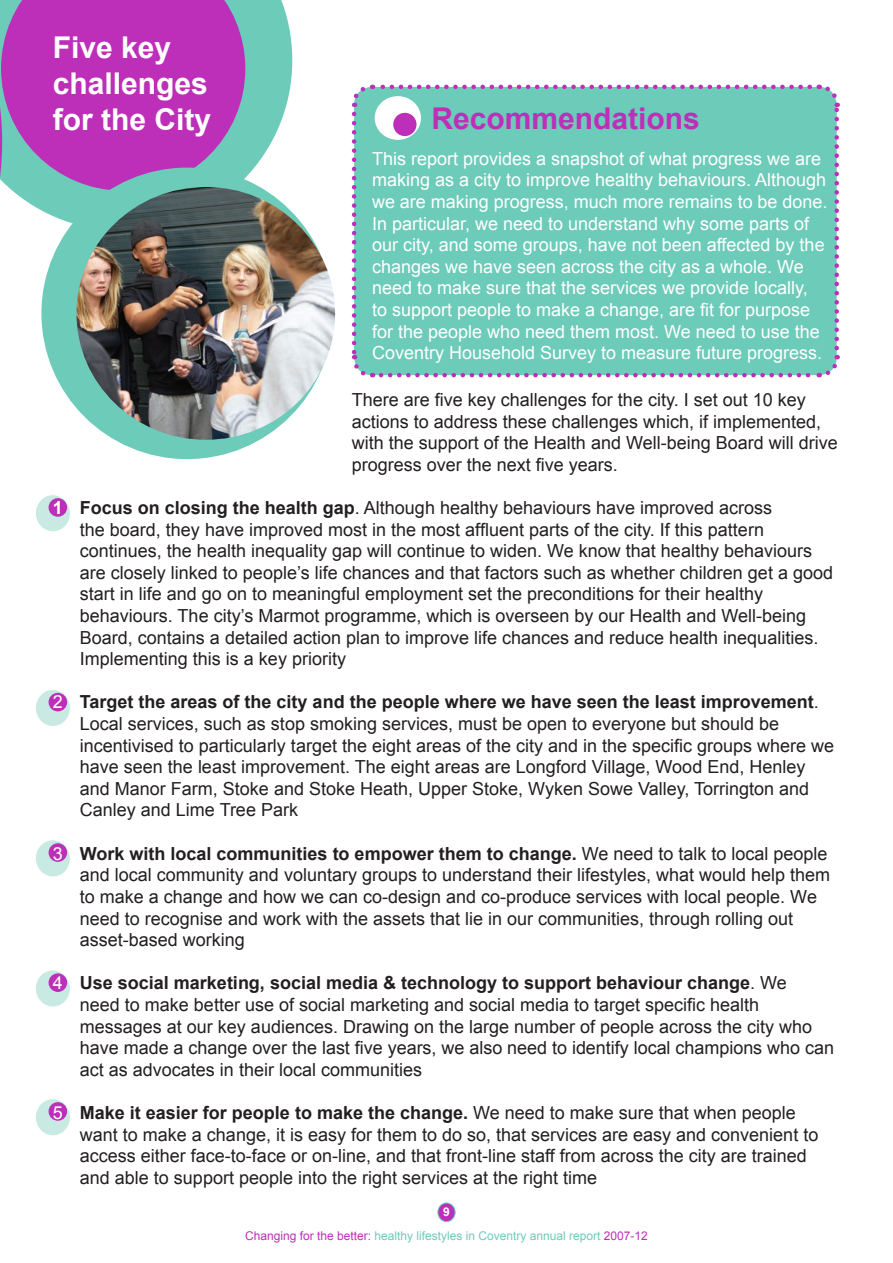
<style>
.page{position:relative;width:893px;height:1263px;background:#fff}
.page>*{position:absolute;margin:0;border:0;box-sizing:border-box;transform-origin:0 0}
.t1{font:700 30px/36px "Arial";color:#fff}
.t2{font:700 30px "Arial";color:#bd2fb9}
.t3{font:18px/21.6px "Arial";color:#231f20}
.t4{font:18px/21.6px "Arial";color:#fff}
.t5{font:700 18px "Arial";color:#231f20}
.t6{font:12px/24px "Arial";color:#6dcbb9;text-align:center}
.s1{font-weight:700;color:#fff}
.s2{font-weight:700}
.s3{color:#fff}
.s4{font-weight:400;color:#fff}
.s5{font-weight:400}
.s6{color:#bd2fb9}
</style>
<div class="page">
<div style="left:438px;top:1203px;width:17px;height:19px;background:#bd2fb9;border-radius:50%"></div>
<div style="left:437px;top:1202px;width:18px;height:20px;border:1px solid #6dcbb9;border-radius:50%"></div>
<div style="left:35px;top:1098px;width:36px;height:38px;background:#c9eae3;border-radius:50%"></div>
<div style="left:35px;top:1098px;width:36px;height:38px;border:1px solid #fff;border-radius:50%"></div>
<div style="left:48px;top:1102px;width:19px;height:19px;background:#bd2fb9;border-radius:50%"></div>
<div style="left:35px;top:969px;width:36px;height:38px;background:#c9eae3;border-radius:50%"></div>
<div style="left:35px;top:969px;width:36px;height:39px;border:1px solid #fff;border-radius:50%"></div>
<div style="left:48px;top:973px;width:19px;height:19px;background:#bd2fb9;border-radius:50%"></div>
<div style="left:35px;top:839px;width:36px;height:38px;background:#c9eae3;border-radius:50%"></div>
<div style="left:35px;top:839px;width:36px;height:39px;border:1px solid #fff;border-radius:50%"></div>
<div style="left:48px;top:843px;width:19px;height:19px;background:#bd2fb9;border-radius:50%"></div>
<div style="left:35px;top:689px;width:36px;height:38px;background:#c9eae3;border-radius:50%"></div>
<div style="left:35px;top:689px;width:36px;height:38px;border:1px solid #fff;border-radius:50%"></div>
<div style="left:48px;top:693px;width:19px;height:19px;background:#bd2fb9;border-radius:50%"></div>
<div style="left:35px;top:494px;width:36px;height:38px;background:#c9eae3;border-radius:50%"></div>
<div style="left:35px;top:494px;width:36px;height:38px;border:1px solid #fff;border-radius:50%"></div>
<div style="left:48px;top:498px;width:19px;height:19px;background:#bd2fb9;border-radius:50%"></div>
<svg style="left:13px;top:0;width:279px;height:229px;fill:#6dcbb9"></svg>
<svg style="left:2px;top:0;width:243px;height:191px;background:#b243b9"></svg>
<div style="left:354px;top:87px;width:483px;height:288px;background:#6dcbb9;border-radius:18px"></div>
<svg style="left:351px;top:114px;width:22px;height:264px"></svg>
<svg style="left:381px;top:355px;width:459px;height:23px"></svg>
<svg style="left:818px;top:84px;width:22px;height:264px"></svg>
<svg style="left:352px;top:84px;width:458px;height:23px"></svg>
<div style="left:375px;top:96px;width:46px;height:44px;background:#fff;border-radius:50%"></div>
<div style="left:393px;top:113px;width:23px;height:23px;background:#bd2fb9;border-radius:50%"></div>
<div style="left:41px;top:168px;width:292px;height:291px;background:#6dcbb9;border-radius:50%"></div>
<img style="left:76px;top:187px;width:259px;height:253px">
<svg style="left:0;top:0;width:2px;height:181px"></svg>
<p class="t1" style="left:53px;top:29px;width:160px">Five key challenges for the City</p>
<p class="t2" style="left:432px;top:102px;width:270px">Recommendations</p>
<p class="t4" style="left:372px;top:148px;width:457px">This report provides a snapshot of what progress we are making as a city to improve healthy behaviours. Although we are making progress, much more remains to be done.<br>In particular, we need to understand why some parts of our city, and some groups, have not been affected by the changes we have seen across the city as a whole. We need to make sure that the services we provide locally,<br>to support people to make a change, are fit for purpose for the people who need them most. We need to use the Coventry Household Survey to measure future progress.</p>
<p class="t3" style="left:352px;top:389px;width:487px">There are five key challenges for the city. I set out 10 key actions to address these challenges which, if implemented, with the support of the Health and Well-being Board will drive progress over the next five years.</p>
<p class="t3" style="left:80px;top:497px;width:755px;text-indent:-27px"><span class="s1">1</span> <span class="s2">Focus on closing the health gap</span>. Although healthy behaviours have improved across<br>the board, they have improved most in the most affluent parts of the city. If this pattern continues, the health inequality gap will continue to widen. We know that healthy behaviours are closely linked to people’s life chances and that factors such as whether children get a good start in life and go on to meaningful employment set the preconditions for their healthy behaviours. The city’s Marmot programme, which is overseen by our Health and Well-being Board, contains a detailed action plan to improve life chances and reduce health inequalities.<br>Implementing this is a key priority</p>
<p class="t3" style="left:80px;top:691px;width:756px;text-indent:-27px"><span class="s3">2</span> <span class="s2">Target the areas of the city and the people where we have seen the least improvement</span>.<br>Local services, such as stop smoking services, must be open to everyone but should be incentivised to particularly target the eight areas of the city and in the specific groups where we have seen the least improvement. The eight areas are Longford Village, Wood End, Henley and Manor Farm, Stoke and Stoke Heath, Upper Stoke, Wyken Sowe Valley, Torrington and Canley and Lime Tree Park</p>
<p class="t3" style="left:80px;top:843px;width:752px;text-indent:-27px"><span class="s3">3</span> <span class="s2">Work with local communities to empower them to change.</span> We need to talk to local people and local community and voluntary groups to understand their lifestyles, what would help them to make a change and how we can co-design and co-produce services with local people. We need to recognise and work with the assets that lie in our communities, through rolling out asset-based working</p>
<p class="t5" style="left:53px;top:973px;width:735px"><span class="s4">4</span> Use social marketing, social media &amp; technology to support behaviour change<span class="s5">. We</span></p>
<p class="t3" style="left:80px;top:994px;width:756px">need to make better use of social marketing and social media to target specific health messages at our key audiences. Drawing on the large number of people across the city who have made a change over the last five years, we also need to identify local champions who can act as advocates in their local communities</p>
<p class="t3" style="left:80px;top:1102px;width:740px;text-indent:-27px"><span class="s3">5</span> <span class="s2">Make it easier for people to make the change.</span> We need to make sure that when people want to make a change, it is easy for them to do so, that services are easy and convenient to access either face-to-face or on-line, and that front-line staff from across the city are trained and able to support people into the right services at the right time</p>
<p class="t6" style="left:245px;top:1199px;width:404px"><span class="s1">9<br></span><span class="s6">Changing for the better:</span> healthy lifestyles in Coventry annual report <span class="s6">2007-12</span></p>
</div>
